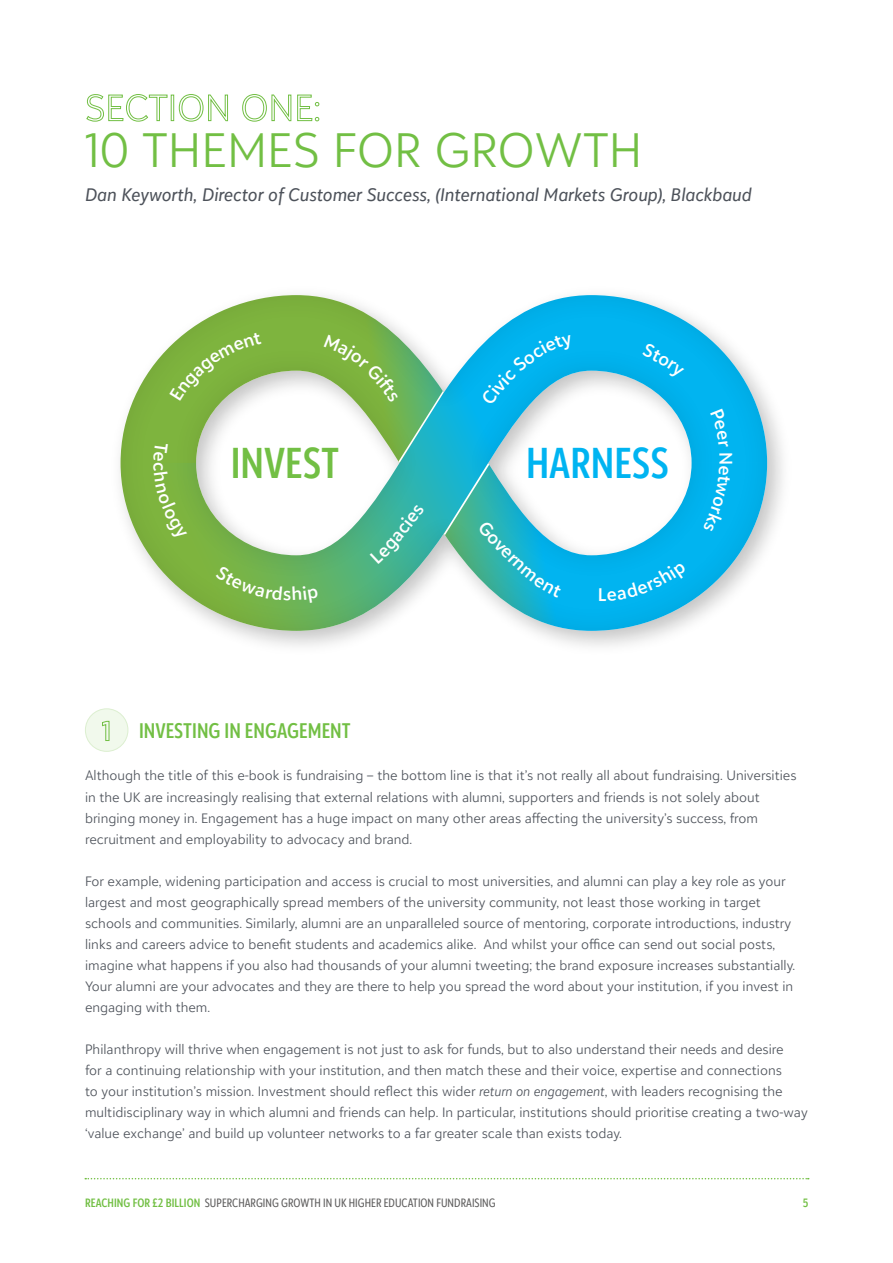
<style>
.page{position:relative;width:893px;height:1263px;background:#fff}
.page>*{position:absolute;margin:0;border:0;box-sizing:border-box;transform-origin:0 0}
.t1{font:300 48px "Blackbaud Sans";color:#72bf44}
.t2{font:600 condensed 42.9px "Blackbaud Sans";color:#00b4f1}
.t3{font:600 condensed 42.9px "Blackbaud Sans";color:#72bf44}
.t4{font:600 condensed 21px "Blackbaud Sans";color:#72bf44}
.t5{font:600 18.15px "Blackbaud Sans";color:#fff}
.t6{font:italic 18px "Blackbaud Sans";color:#4d525a}
.t7{font:300 13.5px/21px "Blackbaud Sans";color:#4d525a}
.t8{font:12px "Blackbaud Sans Condensed";color:#5f5e5e}
.t9{font:600 condensed 12px "Blackbaud Sans";color:#72bf44}
.s1{font-style:italic}
.s2{font-family:"Blackbaud Sans";font-weight:600;font-stretch:condensed;color:#72bf44}
</style>
<div class="page">
<svg style="left:85px;top:1178px;width:724px;height:1px"></svg>
<svg style="left:86px;top:94px;width:82px;height:28px"></svg>
<div style="left:171px;top:95px;width:3px;height:26px;border:1px solid #72bf44"></div>
<svg style="left:179px;top:94px;width:49px;height:28px"></svg>
<svg style="left:242px;top:94px;width:78px;height:28px"></svg>
<div style="left:85px;top:709px;width:43px;height:42px;background:#f1f9ec;border-radius:50%"></div>
<div style="left:85px;top:708px;width:43px;height:44px;border:1px solid #dcefd0;border-radius:50%"></div>
<svg style="left:102px;top:720px;width:8px;height:21px"></svg>
<svg style="left:121px;top:295px;width:646px;height:336px"></svg>
<div style="left:642px;top:343px;width:42px;height:37px;background:#01b4f0"></div>
<svg style="left:710px;top:409px;width:18px;height:38px"></svg>
<div style="left:703px;top:453px;width:30px;height:78px;background:#01b4f0"></div>
<div style="left:607px;top:563px;width:81px;height:38px;background:#01b4f0"></div>
<svg style="left:153px;top:332px;width:420px;height:271px"></svg>
<h1 class="t1" style="left:85px;top:120px;width:559px">10 THEMES FOR GROWTH</h1>
<h3 class="t6" style="left:85px;top:184px;width:668px">Dan Keyworth, Director of Customer Success, (International Markets Group), Blackbaud</h3>
<h2 class="t3" style="left:231px;top:435px;width:110px">INVEST</h2>
<h2 class="t2" style="left:526px;top:435px;width:144px">HARNESS</h2>
<h3 class="t5" style="left:598px;top:583px;width:10px">L</h3>
<h3 class="t4" style="left:139px;top:718px;width:213px">INVESTING IN ENGAGEMENT</h3>
<p class="t7" style="left:85px;top:765px;width:713px">Although the title of this e-book is fundraising – the bottom line is that it’s not really all about fundraising. Universities in the UK are increasingly realising that external relations with alumni, supporters and friends is not solely about bringing money in. Engagement has a huge impact on many other areas affecting the university’s success, from recruitment and employability to advocacy and brand.</p>
<p class="t7" style="left:85px;top:870px;width:712px">For example, widening participation and access is crucial to most universities, and alumni can play a key role as your largest and most geographically spread members of the university community, not least those working in target schools and communities. Similarly, alumni are an unparalleled source of mentoring, corporate introductions, industry links and careers advice to benefit students and academics alike. And whilst your office can send out social posts, imagine what happens if you also had thousands of your alumni tweeting; the brand exposure increases substantially.<br>Your alumni are your advocates and they are there to help you spread the word about your institution, if you invest in engaging with them.</p>
<p class="t7" style="left:85px;top:1039px;width:724px">Philanthropy will thrive when engagement is not just to ask for funds, but to also understand their needs and desire<br>for a continuing relationship with your institution, and then match these and their voice, expertise and connections<br>to your institution’s mission. Investment should reflect this wider <span class="s1">return on engagement</span>, with leaders recognising the multidisciplinary way in which alumni and friends can help. In particular, institutions should prioritise creating a two-way ‘value exchange’ and build up volunteer networks to a far greater scale than exists today.</p>
<p class="t8" style="left:85px;top:1195px;width:412px"><span class="s2">REACHING FOR £2 BILLION</span> SUPERCHARGING GROWTH IN UK HIGHER EDUCATION FUNDRAISING</p>
<p class="t9" style="left:803px;top:1195px;width:7px">5</p>
</div>
